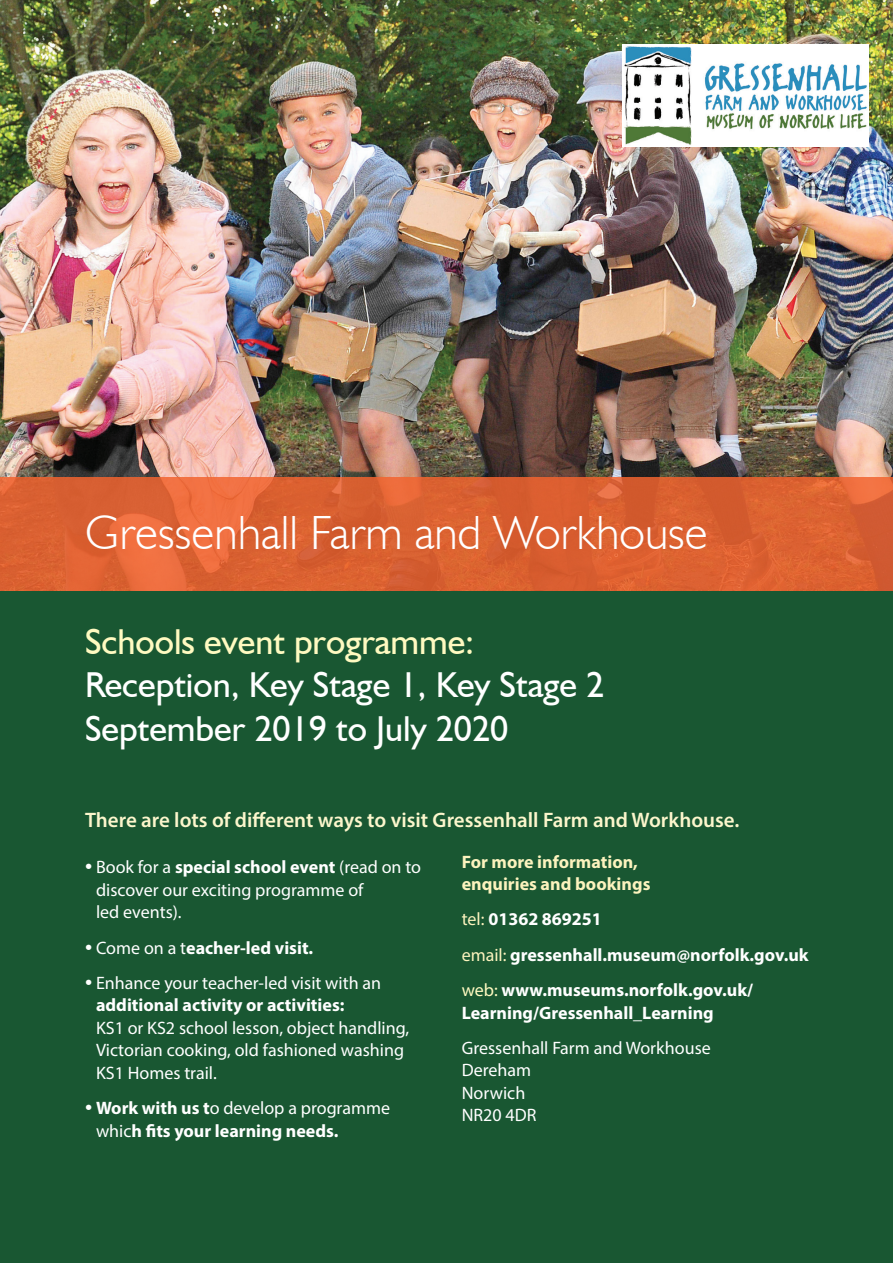
<style>
.page{position:relative;width:893px;height:1263px;background:#fff}
.page>*{position:absolute;margin:0;border:0;box-sizing:border-box;transform-origin:0 0}
.t1{font:300 48px "Humanist 521 BT";color:#fff}
.t2{font:36px/43.2px "Humanist 521 BT";color:#fff}
.t3{font:36px "Humanist 521 BT";color:#fffac1}
.t4{font:600 21px "Myriad Pro";color:#fcf6cc}
.t5{font:18px/22.5px "Myriad Pro";color:#fff}
.t6{font:700 18px/35.2px "Myriad Pro";color:#fff}
.t7{font:700 18px/22.5px "Myriad Pro";color:#fcf3be}
.s1{font-size:25.5px}
.s2{font-weight:700}
.s3{font-weight:400;font-size:25.5px}
.s4{font-weight:400}
.s5{font-weight:400;color:#fcf3be}
.s6{font-weight:400;color:#fffac1}
</style>
<div class="page">
<img style="left:0;top:0;width:893px;height:477px">
<svg style="left:0;top:477px;width:893px;height:114px;background:#dc6232"></svg>
<div style="left:0;top:591px;width:893px;height:672px;background:#195732"></div>
<img style="left:622px;top:45px;width:246px;height:101px">
<h1 class="t1" style="left:85px;top:503px;width:624px">Gressenhall Farm and Workhouse</h1>
<h2 class="t3" style="left:85px;top:620px;width:391px">Schools event programme:</h2>
<h2 class="t2" style="left:85px;top:663px;width:521px">Reception, Key Stage 1, Key Stage 2<br>September 2019 to July 2020</h2>
<p class="t4" style="left:85px;top:807px;width:656px">There are lots of different ways to visit Gressenhall Farm and Workhouse.</p>
<p class="t5" style="left:96px;top:856px;width:327px;text-indent:-11px"><span class="s1">•</span> Book for a <span class="s2">special school event</span> (read on to discover our exciting programme of<br>led events).</p>
<p class="t6" style="left:85px;top:929px;width:230px"><span class="s3">•</span> <span class="s4">Come on a t</span>eacher-led visit.</p>
<p class="t5" style="left:96px;top:971px;width:287px;text-indent:-11px"><span class="s1">•</span> Enhance your teacher-led visit with an <span class="s2">additional activity or activities:</span></p>
<p class="t5" style="left:96px;top:1016px;width:315px">KS1 or KS2 school lesson, object handling,<br>Victorian cooking, old fashioned washing<br>KS1 Homes trail.</p>
<p class="t6" style="left:96px;top:1096px;width:296px;line-height:22.5px;text-indent:-11px"><span class="s3">•</span> Work with us t<span class="s4">o develop a programme whic</span>h fits your learning needs.</p>
<p class="t7" style="left:462px;top:850px;width:190px">For more information, enquiries and bookings</p>
<p class="t6" style="left:462px;top:901px;width:348px"><span class="s5">tel:</span> 01362 869251<br><span class="s5">email:</span> gressenhall.museum@norfolk.gov.uk <span class="s6">web:</span> www.museums.norfolk.gov.uk/</p>
<p class="t6" style="left:462px;top:994px;width:253px">Learning/Gressenhall_Learning</p>
<p class="t5" style="left:462px;top:1036px;width:251px">Gressenhall Farm and Workhouse<br>Dereham<br>Norwich<br>NR20 4DR</p>
</div>
